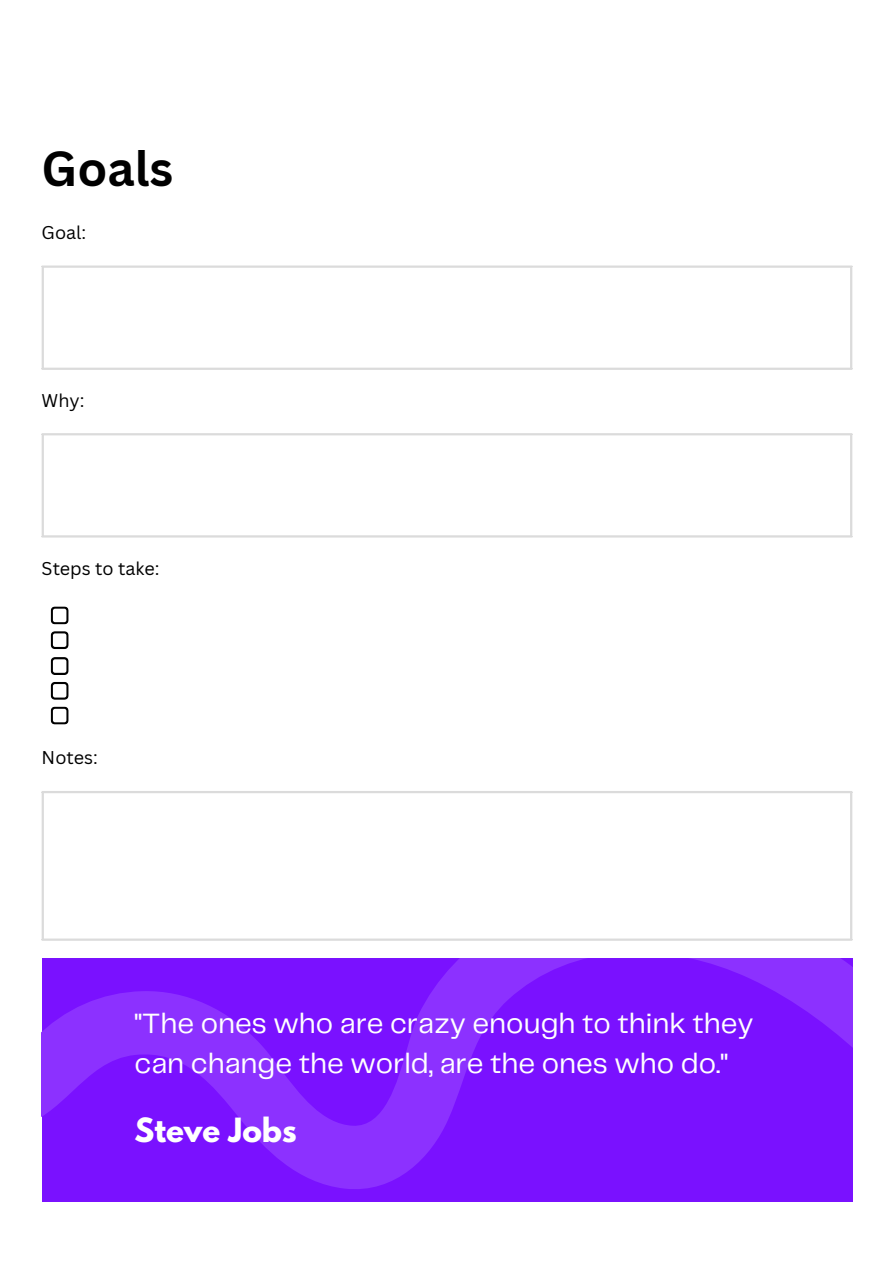
<style>
.page{position:relative;width:894px;height:1263px;background:#fff}
.page>*{position:absolute;margin:0;border:0;box-sizing:border-box;transform-origin:0 0}
.t1{font:700 48px "Canva Sans";color:#000}
.t2{font:700 29.55px "League Spartan";color:#fff}
.t3{font:28.95px "Telegraf";color:#fff}
.t4{font:18px "Canva Sans";color:#000}
</style>
<div class="page">
<hr style="left:42px;top:268px;width:2px;height:100px;background:#dbdbdb">
<hr style="left:849px;top:268px;width:3px;height:100px;background:#dbdbdb">
<hr style="left:42px;top:266px;width:810px;height:2px;background:#dbdbdb">
<hr style="left:42px;top:368px;width:810px;height:2px;background:#dbdbdb">
<hr style="left:42px;top:435px;width:2px;height:100px;background:#dbdbdb">
<hr style="left:849px;top:435px;width:3px;height:100px;background:#dbdbdb">
<hr style="left:42px;top:433px;width:810px;height:2px;background:#dbdbdb">
<hr style="left:42px;top:535px;width:810px;height:3px;background:#dbdbdb">
<svg style="left:51px;top:606px;width:18px;height:18px"></svg>
<svg style="left:51px;top:631px;width:18px;height:18px"></svg>
<svg style="left:51px;top:657px;width:18px;height:18px"></svg>
<svg style="left:51px;top:682px;width:18px;height:18px"></svg>
<svg style="left:51px;top:706px;width:18px;height:18px"></svg>
<hr style="left:42px;top:793px;width:2px;height:145px;background:#dbdbdb">
<hr style="left:849px;top:793px;width:3px;height:145px;background:#dbdbdb">
<hr style="left:42px;top:791px;width:810px;height:2px;background:#dbdbdb">
<hr style="left:42px;top:938px;width:810px;height:3px;background:#dbdbdb">
<svg style="left:42px;top:958px;width:810px;height:244px;background:#7e18ff"></svg>
<h1 class="t1" style="left:42px;top:134px;width:133px">Goals</h1>
<p class="t4" style="left:42px;top:219px;width:46px">Goal:</p>
<p class="t4" style="left:42px;top:388px;width:44px">Why:</p>
<p class="t4" style="left:42px;top:556px;width:119px">Steps to take:</p>
<p class="t4" style="left:42px;top:745px;width:58px">Notes:</p>
<p class="t3" style="left:134px;top:1010px;width:620px">"The ones who are crazy enough to think they</p>
<p class="t3" style="left:134px;top:1051px;width:594px">can change the world, are the ones who do."</p>
<p class="t2" style="left:134px;top:1116px;width:164px">Steve Jobs</p>
</div>
